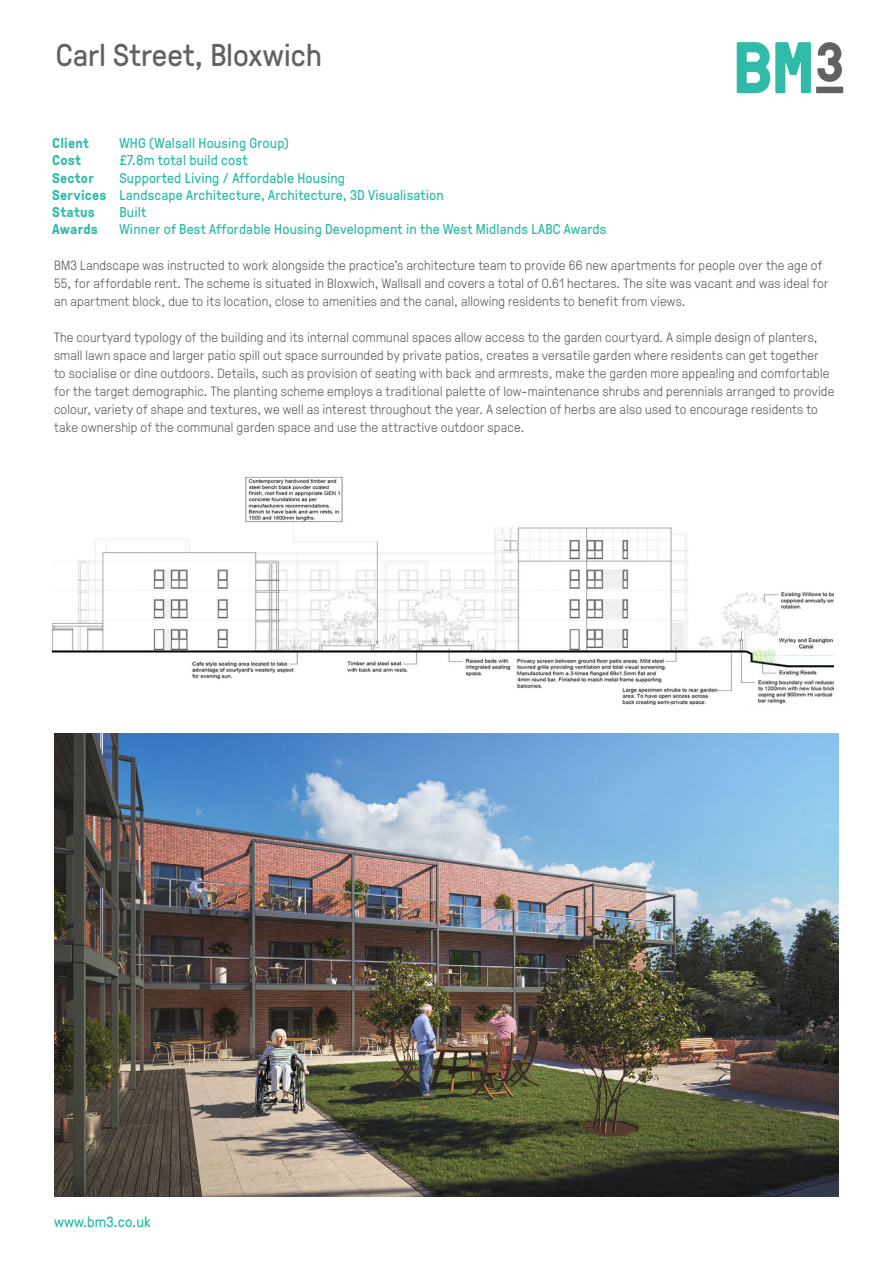
<style>
.page{position:relative;width:893px;height:1263px;background:#fff}
.page>*{position:absolute;margin:0;border:0;box-sizing:border-box;transform-origin:0 0}
.t1{font:31.5px "GT Pressura";color:#606263}
.t2{font:15px "GT Pressura";color:#2fbba7}
.t3{font:14.25px/17.2px "GT Pressura";letter-spacing:.01em;color:#2fbba7}
.t4{font:700 14.25px/17.2px "GT Pressura";letter-spacing:.015em;color:#2fbba7}
.t5{font:300 13.5px/18px "GT Pressura";letter-spacing:.015em;color:#606263}
</style>
<div class="page">
<svg style="left:737px;top:42px;width:74px;height:51px"></svg>
<svg style="left:817px;top:42px;width:25px;height:40px"></svg>
<div style="left:816px;top:87px;width:27px;height:6px;background:#606263"></div>
<img style="left:52px;top:476px;width:782px;height:229px">
<img style="left:54px;top:733px;width:785px;height:463px">
<h1 class="t1" style="left:56px;top:32px;width:268px">Carl Street, Bloxwich</h1>
<p class="t4" style="left:52px;top:134px;width:56px">Client<br>Cost<br>Sector<br>Services<br>Status<br>Awards</p>
<p class="t3" style="left:119px;top:134px;width:488px">WHG (Walsall Housing Group)<br>£7.8m total build cost<br>Supported Living / Affordable Housing<br>Landscape Architecture, Architecture, 3D Visualisation<br>Built<br>Winner of Best Affordable Housing Development in the West Midlands LABC Awards</p>
<p class="t5" style="left:54px;top:255px;width:776px">BM3 Landscape was instructed to work alongside the practice’s architecture team to provide 66 new apartments for people over the age of<br>55, for affordable rent. The scheme is situated in Bloxwich, Wallsall and covers a total of 0.61 hectares. The site was vacant and was ideal for an apartment block, due to its location, close to amenities and the canal, allowing residents to benefit from views.</p>
<p class="t5" style="left:54px;top:327px;width:782px">The courtyard typology of the building and its internal communal spaces allow access to the garden courtyard. A simple design of planters, small lawn space and larger patio spill out space surrounded by private patios, creates a versatile garden where residents can get together<br>to socialise or dine outdoors. Details, such as provision of seating with back and armrests, make the garden more appealing and comfortable for the target demographic. The planting scheme employs a traditional palette of low-maintenance shrubs and perennials arranged to provide colour, variety of shape and textures, we well as interest throughout the year. A selection of herbs are also used to encourage residents to take ownership of the communal garden space and use the attractive outdoor space.</p>
<p class="t2" style="left:54px;top:1211px;width:98px">www.bm3.co.uk</p>
</div>
